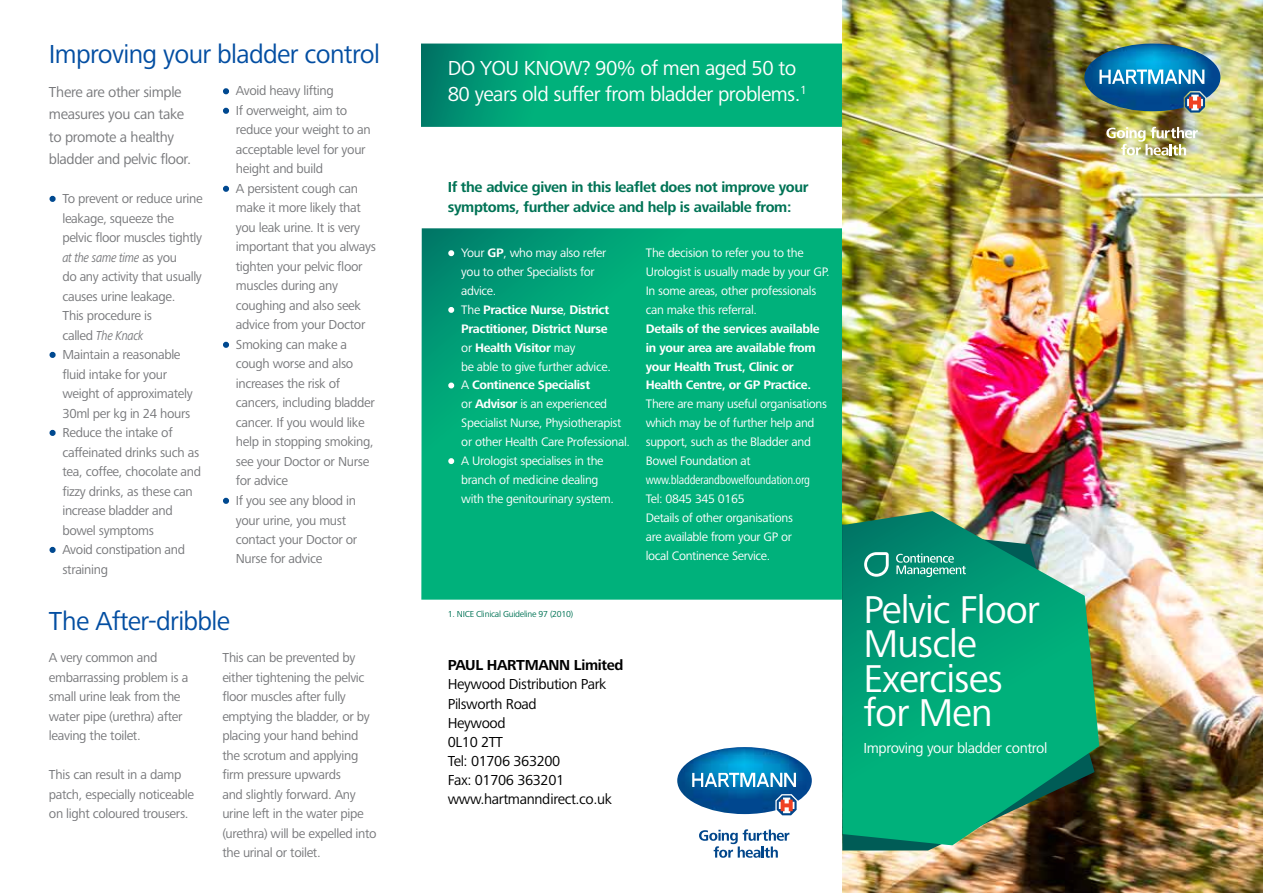
<style>
.page{position:relative;width:1263px;height:893px;background:#fff}
.page>*{position:absolute;margin:0;border:0;box-sizing:border-box;transform-origin:0 0}
.t1{font:40.2px/34.2px "Frutiger Next Pro";letter-spacing:-.025em;color:#fff}
.t2{font:27px "Frutiger Next Pro";letter-spacing:-.025em;color:#034ea2}
.t3{font:21px/25.5px "Frutiger Next Pro";letter-spacing:-.025em;color:#fff}
.t4{font:15px/19.2px "Frutiger Next Pro";letter-spacing:-.025em;color:#000}
.t5{font:700 15px/19.5px "Frutiger Next Pro";letter-spacing:-.025em;color:#007355}
.t6{font:15px/22.5px "Frutiger Next Pro";letter-spacing:-.025em;color:#77787b}
.t7{font:15px "Frutiger Next Pro";letter-spacing:-.025em;color:#fff}
.t8{font:700 15px "Frutiger Next Pro";letter-spacing:-.025em;color:#000}
.t9{font:13.5px/19.5px "Frutiger Next Pro";letter-spacing:-.025em;color:#77787b}
.t10{font:12.75px/18.9px "Frutiger Next Pro";letter-spacing:-.025em;color:#fff}
.t11{font:700 12.75px/18.9px "Frutiger Next Pro";letter-spacing:-.025em;color:#fff}
.t12{font:condensed 12.75px "Frutiger Next Pro";letter-spacing:-.025em;color:#fff}
.t13{font:9px "Frutiger Next Pro";letter-spacing:-.025em;color:#007355}
.s1{color:#004990}
.s2{font-style:italic}
.s3{font-weight:700}
.s4{font-weight:400}
</style>
<div class="page">
<svg style="left:421px;top:228px;width:421px;height:372px;background:#00ad7a"></svg>
<svg style="left:421px;top:44px;width:421px;height:83px;background:#00a978"></svg>
<svg style="left:49px;top:195px;width:7px;height:7px"></svg>
<svg style="left:49px;top:351px;width:7px;height:7px"></svg>
<svg style="left:49px;top:429px;width:7px;height:7px"></svg>
<svg style="left:49px;top:546px;width:7px;height:7px"></svg>
<svg style="left:223px;top:88px;width:7px;height:7px"></svg>
<svg style="left:223px;top:107px;width:6px;height:7px"></svg>
<svg style="left:223px;top:185px;width:6px;height:7px"></svg>
<svg style="left:223px;top:341px;width:6px;height:7px"></svg>
<svg style="left:223px;top:497px;width:6px;height:7px"></svg>
<svg style="left:447px;top:249px;width:9px;height:9px"></svg>
<svg style="left:447px;top:305px;width:9px;height:10px"></svg>
<svg style="left:447px;top:381px;width:9px;height:10px"></svg>
<svg style="left:447px;top:457px;width:9px;height:9px"></svg>
<img style="left:842px;top:0;width:421px;height:893px">
<img style="left:1084px;top:44px;width:136px;height:67px">
<svg style="left:1099px;top:70px;width:105px;height:14px"></svg>
<svg style="left:1185px;top:92px;width:20px;height:21px"></svg>
<img style="left:1106px;top:127px;width:92px;height:28px">
<svg style="left:842px;top:511px;width:257px;height:334px;background:#1a9e75"></svg>
<svg style="left:864px;top:552px;width:25px;height:25px"></svg>
<svg style="left:896px;top:553px;width:70px;height:24px;background:#3da892"></svg>
<img style="left:677px;top:747px;width:135px;height:67px">
<svg style="left:692px;top:773px;width:104px;height:14px"></svg>
<svg style="left:777px;top:795px;width:20px;height:20px"></svg>
<svg style="left:699px;top:829px;width:90px;height:29px"></svg>
<h2 class="t2" style="left:49px;top:39px;width:333px">Improving your bladder control</h2>
<p class="t6" style="left:49px;top:80px;width:144px">There are other simple measures you can take to promote a healthy bladder and pelvic floor.</p>
<p class="t9" style="left:62px;top:189px;width:142px;text-indent:-13px"><span class="s1">•</span> To prevent or reduce urine leakage, squeeze the pelvic floor muscles tightly <span class="s2">at the same time</span> as you<br>do any activity that usually causes urine leakage.<br>This procedure is<br>called <span class="s2">The Knack</span></p>
<p class="t9" style="left:62px;top:345px;width:132px;text-indent:-14px"><span class="s1">•</span> Maintain a reasonable fluid intake for your weight of approximately<br>30ml per kg in 24 hours</p>
<p class="t9" style="left:62px;top:423px;width:140px;text-indent:-14px"><span class="s1">•</span> Reduce the intake of caffeinated drinks such as tea, coffee, chocolate and fizzy drinks, as these can increase bladder and bowel symptoms</p>
<p class="t9" style="left:62px;top:540px;width:124px;text-indent:-14px"><span class="s1">•</span> Avoid constipation and straining</p>
<p class="t9" style="left:222px;top:81px;width:113px"><span class="s1">•</span> Avoid heavy lifting</p>
<p class="t9" style="left:236px;top:101px;width:136px;text-indent:-14px"><span class="s1">•</span> If overweight, aim to reduce your weight to an acceptable level for your height and build</p>
<p class="t9" style="left:236px;top:179px;width:142px;text-indent:-14px"><span class="s1">•</span> A persistent cough can make it more likely that you leak urine. It is very important that you always tighten your pelvic floor muscles during any coughing and also seek advice from your Doctor</p>
<p class="t9" style="left:236px;top:335px;width:141px;text-indent:-13px"><span class="s1">•</span> Smoking can make a cough worse and also increases the risk of cancers, including bladder cancer. If you would like help in stopping smoking, see your Doctor or Nurse for advice</p>
<p class="t9" style="left:236px;top:491px;width:123px;text-indent:-14px"><span class="s1">•</span> If you see any blood in your urine, you must contact your Doctor or<br>Nurse for advice</p>
<h2 class="t2" style="left:49px;top:605px;width:183px">The After-dribble</h2>
<p class="t9" style="left:49px;top:648px;width:141px">A very common and embarrassing problem is a small urine leak from the water pipe (urethra) after leaving the toilet.</p>
<p class="t9" style="left:49px;top:765px;width:147px">This can result in a damp patch, especially noticeable on light coloured trousers.</p>
<p class="t9" style="left:222px;top:648px;width:156px">This can be prevented by either tightening the pelvic floor muscles after fully emptying the bladder, or by placing your hand behind the scrotum and applying firm pressure upwards<br>and slightly forward. Any urine left in the water pipe (urethra) will be expelled into the urinal or toilet.</p>
<h3 class="t3" style="left:448px;top:55px;width:360px">DO YOU KNOW? 90% of men aged 50 to<br>80 years old suffer from bladder problems.<sup>1</sup></h3>
<p class="t5" style="left:448px;top:177px;width:362px">If the advice given in this leaflet does not improve your symptoms, further advice and help is available from:</p>
<p class="t10" style="left:461px;top:243px;width:147px;text-indent:-14px">• Your <span class="s3">GP</span>, who may also refer you to other Specialists for advice.</p>
<p class="t11" style="left:461px;top:300px;width:151px;text-indent:-14px"><span class="s4">• The</span> Practice Nurse<span class="s4">,</span> District<br>Practitioner, District Nurse <span class="s4">or</span> Health Visitor <span class="s4">may<br>be able to give further advice.</span></p>
<p class="t10" style="left:461px;top:376px;width:170px;text-indent:-14px">• A <span class="s3">Continence Specialist<br></span>or <span class="s3">Advisor</span> is an experienced<br>Specialist Nurse, Physiotherapist or other Health Care Professional.</p>
<p class="t10" style="left:461px;top:451px;width:154px;text-indent:-14px">• A Urologist specialises in the branch of medicine dealing with the genitourinary system.</p>
<p class="t10" style="left:646px;top:243px;width:185px">The decision to refer you to the<br>Urologist is usually made by your GP.<br>In some areas, other professionals can make this referral.</p>
<p class="t11" style="left:646px;top:319px;width:175px">Details of the services available in your area are available from your Health Trust, Clinic or<br>Health Centre, or GP Practice.</p>
<p class="t10" style="left:646px;top:395px;width:183px">There are many useful organisations which may be of further help and support, such as the Bladder and<br>Bowel Foundation at</p>
<p class="t12" style="left:646px;top:472px;width:166px">www.bladderandbowelfoundation.org</p>
<p class="t10" style="left:646px;top:489px;width:149px">Tel: 0845 345 0165<br>Details of other organisations are available from your GP or local Continence Service.</p>
<p class="t13" style="left:448px;top:609px;width:127px">1. NICE Clinical Guideline 97 (2010)</p>
<p class="t8" style="left:448px;top:657px;width:177px">PAUL HARTMANN Limited</p>
<p class="t4" style="left:448px;top:675px;width:166px">Heywood Distribution Park<br>Pilsworth Road<br>Heywood<br>0L10 2TT<br>Tel: 01706 363200<br>Fax: 01706 363201 www.hartmanndirect.co.uk</p>
<h1 class="t1" style="left:863px;top:593px;width:178px">Pelvic Floor<br>Muscle<br>Exercises for Men</h1>
<p class="t7" style="left:863px;top:739px;width:185px">Improving your bladder control</p>
</div>
